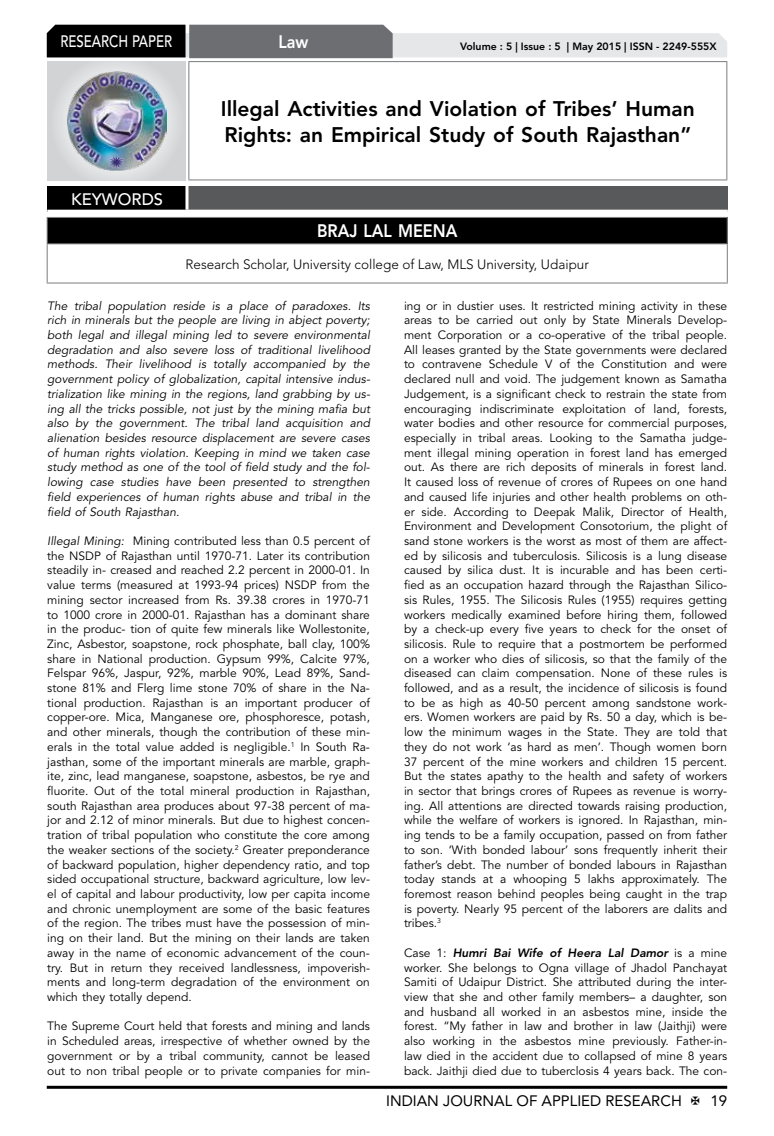
<style>
.page{position:relative;width:774px;height:1136px;background:#fff}
.page>*{position:absolute;margin:0;border:0;box-sizing:border-box;transform-origin:0 0}
.t1{font:800 21px/26.2px "Avenir LT Std";color:#000}
.t2{font:800 18px "Avenir LT Std";color:#fff;scale:.9 1}
.t3{font:500 16.5px "Avenir LT Std";color:#fff;scale:.8 1}
.t4{font:500 16.5px "Avenir LT Std";color:#fff}
.t5{font:15px "Avenir LT Std";color:#000}
.t6{font:300 13.5px "Avenir LT Std";color:#000}
.t7{font:12px/14.7px "Avenir LT Std";color:#000;text-align:justify}
.t8{font:italic 12px/14.7px "Avenir LT Std";color:#000;text-align:justify}
.t9{font:800 10.5px "Avenir LT Std";color:#000}
.s1{font-style:italic}
.s2{font-weight:800;font-style:italic}
</style>
<div class="page">
<hr style="left:47px;top:1085px;width:680px;height:3px;background:#000">
<div style="left:48px;top:62px;width:137px;height:118px;background:linear-gradient(to right,#d9dadb,#d9dadb)"></div>
<img style="left:68px;top:71px;width:99px;height:100px">
<svg style="left:47px;top:25px;width:680px;height:33px;background:#979899"></svg>
<hr style="left:188px;top:61px;width:539px;height:1px;background:#808285">
<hr style="left:188px;top:62px;width:1px;height:117px;background:#808285">
<hr style="left:726px;top:62px;width:1px;height:117px;background:#808285">
<hr style="left:188px;top:179px;width:539px;height:1px;background:#808285">
<div style="left:47px;top:217px;width:680px;height:27px;background:#000"></div>
<hr style="left:47px;top:217px;width:681px;height:1px;background:#808285">
<svg style="left:47px;top:218px;width:1px;height:25px"></svg>
<svg style="left:727px;top:218px;width:1px;height:25px"></svg>
<hr style="left:47px;top:243px;width:681px;height:1px;background:#808285">
<hr style="left:47px;top:244px;width:1px;height:38px;background:#808285">
<hr style="left:727px;top:244px;width:1px;height:38px;background:#808285">
<hr style="left:47px;top:282px;width:681px;height:1px;background:#808285">
<div style="left:47px;top:186px;width:140px;height:25px;background:#000"></div>
<div style="left:187px;top:186px;width:541px;height:25px;background:#58595b"></div>
<hr style="left:185px;top:186px;width:3px;height:24px;background:#fff">
<hr style="left:47px;top:210px;width:140px;height:3px;background:#fff">
<hr style="left:187px;top:210px;width:541px;height:3px;background:#fff">
<h3 class="t3" style="left:60px;top:32px;width:139px">RESEARCH PAPER</h3>
<h2 class="t2" style="left:278px;top:31px;width:35px">Law</h2>
<p class="t9" style="left:460px;top:41px;width:258px">Volume : 5 | Issue : 5 | May 2015 | ISSN - 2249-555X</p>
<h3 class="t4" style="left:71px;top:189px;width:94px">KEYWORDS</h3>
<h1 class="t1" style="left:221px;top:95px;width:475px">Illegal Activities and Violation of Tribes’ Human<br>Rights: an Empirical Study of South Rajasthan”</h1>
<h2 class="t2" style="left:317px;top:220px;width:157px">BRAJ LAL MEENA</h2>
<p class="t6" style="left:185px;top:256px;width:405px">Research Scholar, University college of Law, MLS University, Udaipur</p>
<p class="t8" style="left:47px;top:298px;width:324px">The tribal population reside is a place of paradoxes. Its rich in minerals but the people are living in abject poverty; both legal and illegal mining led to severe environmental degradation and also severe loss of traditional livelihood methods. Their livelihood is totally accompanied by the government policy of globalization, capital intensive indus&shy;trialization like mining in the regions, land grabbing by us&shy;ing all the tricks possible, not just by the mining mafia but also by the government. The tribal land acquisition and alienation besides resource displacement are severe cases of human rights violation. Keeping in mind we taken case study method as one of the tool of field study and the fol&shy;lowing case studies have been presented to strengthen field experiences of human rights abuse and tribal in the field of South Rajasthan.</p>
<p class="t7" style="left:47px;top:533px;width:324px"><span class="s1">Illegal Mining:</span> Mining contributed less than 0.5 percent of the NSDP of Rajasthan until 1970-71. Later its contribution steadily in- creased and reached 2.2 percent in 2000-01. In value terms (measured at 1993-94 prices) NSDP from the mining sector increased from Rs. 39.38 crores in 1970-71 to 1000 crore in 2000-01. Rajasthan has a dominant share in the produc- tion of quite few minerals like Wollestonite, Zinc, Asbestor, soapstone, rock phosphate, ball clay, 100% share in National production. Gypsum 99%, Calcite 97%, Felspar 96%, Jaspur, 92%, marble 90%, Lead 89%, Sand&shy;stone 81% and Flerg lime stone 70% of share in the Na&shy;tional production. Rajasthan is an important producer of copper-ore. Mica, Manganese ore, phosphoresce, potash, and other minerals, though the contribution of these min&shy;erals in the total value added is negligible.<sup>1</sup> In South Ra&shy;jasthan, some of the important minerals are marble, graph&shy;ite, zinc, lead manganese, soapstone, asbestos, be rye and fluorite. Out of the total mineral production in Rajasthan, south Rajasthan area produces about 97-38 percent of ma&shy;jor and 2.12 of minor minerals. But due to highest concen&shy;tration of tribal population who constitute the core among the weaker sections of the society.<sup>2</sup> Greater preponderance of backward population, higher dependency ratio, and top sided occupational structure, backward agriculture, low lev&shy;el of capital and labour productivity, low per capita income and chronic unemployment are some of the basic features of the region. The tribes must have the possession of min&shy;ing on their land. But the mining on their lands are taken away in the name of economic advancement of the coun&shy;try. But in return they received landlessness, impoverish&shy;ments and long-term degradation of the environment on which they totally depend.</p>
<p class="t7" style="left:47px;top:1019px;width:324px">The Supreme Court held that forests and mining and lands in Scheduled areas, irrespective of whether owned by the government or by a tribal community, cannot be leased out to non tribal people or to private companies for min-</p>
<p class="t7" style="left:404px;top:298px;width:325px">ing or in dustier uses. It restricted mining activity in these areas to be carried out only by State Minerals Develop&shy;ment Corporation or a co-operative of the tribal people.<br>All leases granted by the State governments were declared to contravene Schedule V of the Constitution and were declared null and void. The judgement known as Samatha Judgement, is a significant check to restrain the state from encouraging indiscriminate exploitation of land, forests, water bodies and other resource for commercial purposes, especially in tribal areas. Looking to the Samatha judge&shy;ment illegal mining operation in forest land has emerged out. As there are rich deposits of minerals in forest land.<br>It caused loss of revenue of crores of Rupees on one hand and caused life injuries and other health problems on oth&shy;er side. According to Deepak Malik, Director of Health, Environment and Development Consotorium, the plight of sand stone workers is the worst as most of them are affect&shy;ed by silicosis and tuberculosis. Silicosis is a lung disease caused by silica dust. It is incurable and has been certi&shy;fied as an occupation hazard through the Rajasthan Silico&shy;sis Rules, 1955. The Silicosis Rules (1955) requires getting workers medically examined before hiring them, followed by a check-up every five years to check for the onset of silicosis. Rule to require that a postmortem be performed on a worker who dies of silicosis, so that the family of the diseased can claim compensation. None of these rules is followed, and as a result, the incidence of silicosis is found to be as high as 40-50 percent among sandstone work&shy;ers. Women workers are paid by Rs. 50 a day, which is be&shy;low the minimum wages in the State. They are told that they do not work ‘as hard as men’. Though women born 37 percent of the mine workers and children 15 percent.<br>But the states apathy to the health and safety of workers in sector that brings crores of Rupees as revenue is worry&shy;ing. All attentions are directed towards raising production, while the welfare of workers is ignored. In Rajasthan, min&shy;ing tends to be a family occupation, passed on from father to son. ‘With bonded labour’ sons frequently inherit their father’s debt. The number of bonded labours in Rajasthan today stands at a whooping 5 lakhs approximately. The foremost reason behind peoples being caught in the trap is poverty. Nearly 95 percent of the laborers are dalits and tribes.<sup>3</sup></p>
<p class="t7" style="left:404px;top:945px;width:325px">Case 1: <span class="s2">Humri Bai Wife of Heera Lal Damor</span> is a mine worker. She belongs to Ogna village of Jhadol Panchayat Samiti of Udaipur District. She attributed during the inter&shy;view that she and other family members– a daughter, son and husband all worked in an asbestos mine, inside the forest. “My father in law and brother in law (Jaithji) were also working in the asbestos mine previously. Father-in&shy;law died in the accident due to collapsed of mine 8 years back. Jaithji died due to tuberclosis 4 years back. The con-</p>
<p class="t5" style="left:386px;top:1091px;width:297px">INDIAN JOURNAL OF APPLIED RESEARCH</p>
<p class="t5" style="left:710px;top:1091px;width:18px">19</p>
</div>
